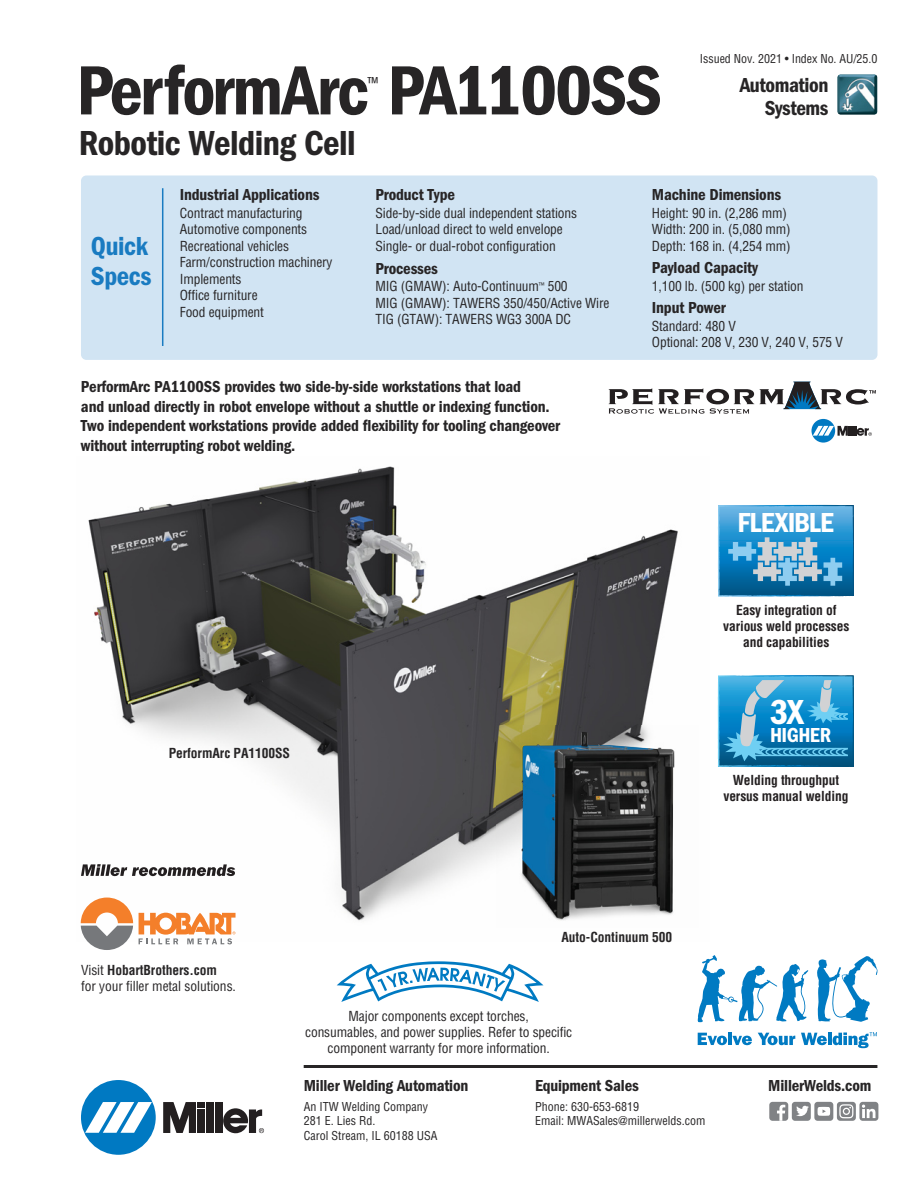
<style>
.page{position:relative;width:918px;height:1188px;background:#fff}
.page>*{position:absolute;margin:0;border:0;box-sizing:border-box;transform-origin:0 0}
.t1{font:72px "ITC Franklin Gothic Std Dm Cd";letter-spacing:-.025em;color:#272526}
.t2{font:36px "ITC Franklin Gothic Std Dm Cd";letter-spacing:-.015em;color:#272526}
.t3{font:36px "ITC Franklin Gothic Std Dm Cd";color:#fff}
.t4{font:28.5px "ITC Franklin Gothic Std Dm Cd";letter-spacing:-.025em;color:#fff}
.t5{font:27px/30px "ITC Franklin Gothic Std Dm Cd";letter-spacing:-.015em;color:#197bc1}
.t6{font:21px/22.5px "ITC Franklin Gothic Std Dm Cd";letter-spacing:-.02em;color:#272526;text-align:right}
.t7{font:21px "ITC Franklin Gothic Std Dm Cd";letter-spacing:-.025em;color:#fff}
.t8{font:16.5px/19.8px "ITC Franklin Gothic Std Dm Cd";letter-spacing:-.01em;color:#272526}
.t9{font:condensed 16.5px "ITC Franklin Gothic Std";color:#272526}
.t10{font:condensed 13.5px/16.5px "Helvetica";letter-spacing:-.01em;color:#272526}
.t11{font:700 condensed 13.5px/16.2px "Helvetica";letter-spacing:-.01em;color:#231f20;text-align:center}
.t12{font:700 condensed 13.5px "Helvetica";letter-spacing:-.005em;color:#272526}
.t13{font:condensed 12px/14.4px "Helvetica";color:#272526}
.s1{font-weight:700}
</style>
<div class="page">
<img style="left:80px;top:466px;width:598px;height:476px">
<hr style="left:304px;top:1065px;width:573px;height:3px;background:#272526">
<svg style="left:337px;top:961px;width:207px;height:41px"></svg>
<div style="left:81px;top:176px;width:796px;height:184px;background:#d1e4f3;border-radius:5px"></div>
<hr style="left:162px;top:188px;width:1px;height:158px;background:#197bc1">
<img style="left:837px;top:74px;width:41px;height:41px;border-radius:3px">
<div style="left:81px;top:1080px;width:75px;height:75px;background:#0079c2;border-radius:50%"></div>
<svg style="left:85px;top:1102px;width:67px;height:31px"></svg>
<div style="left:206px;top:1102px;width:8px;height:31px;background:#231f20"></div>
<div style="left:215px;top:1102px;width:7px;height:31px;background:#231f20"></div>
<div style="left:198px;top:1102px;width:7px;height:6px;background:#231f20"></div>
<div style="left:198px;top:1110px;width:7px;height:23px;background:#231f20"></div>
<svg style="left:163px;top:1102px;width:33px;height:31px"></svg>
<svg style="left:223px;top:1108px;width:41px;height:25px"></svg>
<div style="left:859px;top:1102px;width:19px;height:19px;background:#808285;border-radius:3px"></div>
<svg style="left:862px;top:1105px;width:13px;height:13px"></svg>
<div style="left:792px;top:1102px;width:19px;height:19px;background:#808285;border-radius:3px"></div>
<svg style="left:796px;top:1106px;width:13px;height:10px"></svg>
<div style="left:814px;top:1102px;width:19px;height:19px;background:#808285;border-radius:3px"></div>
<svg style="left:818px;top:1107px;width:12px;height:9px"></svg>
<div style="left:769px;top:1102px;width:19px;height:19px;background:#808285;border-radius:3px"></div>
<svg style="left:777px;top:1105px;width:8px;height:16px"></svg>
<svg style="left:837px;top:1102px;width:19px;height:19px"></svg>
<svg style="left:839px;top:1104px;width:14px;height:14px"></svg>
<svg style="left:609px;top:382px;width:267px;height:32px"></svg>
<svg style="left:811px;top:419px;width:24px;height:24px"></svg>
<svg style="left:813px;top:426px;width:59px;height:10px"></svg>
<svg style="left:817px;top:956px;width:61px;height:66px"></svg>
<svg style="left:697px;top:955px;width:111px;height:68px"></svg>
<svg style="left:698px;top:1033px;width:54px;height:12px"></svg>
<svg style="left:758px;top:1033px;width:37px;height:12px"></svg>
<svg style="left:801px;top:1033px;width:26px;height:12px"></svg>
<hr style="left:828px;top:1033px;width:4px;height:12px;background:#007ac2">
<svg style="left:833px;top:1032px;width:44px;height:16px"></svg>
<svg style="left:718px;top:505px;width:135px;height:92px;background:#4498c8"></svg>
<svg style="left:718px;top:675px;width:135px;height:92px;background:#3095c7"></svg>
<svg style="left:139px;top:913px;width:97px;height:31px"></svg>
<svg style="left:81px;top:898px;width:52px;height:52px"></svg>
<svg style="left:81px;top:864px;width:154px;height:12px"></svg>
<img style="left:496px;top:725px;width:182px;height:202px">
<img style="left:522px;top:732px;width:152px;height:186px">
<p class="t1" style="left:76px;top:66px;width:587px">PerformArc PA1100SS</p>
<p class="t9" style="left:367px;top:73px;width:13px">™</p>
<p class="t2" style="left:79px;top:131px;width:279px">Robotic Welding Cell</p>
<p class="t13" style="left:700px;top:52px;width:179px">Issued Nov. 2021 • Index No. AU/25.0</p>
<p class="t6" style="left:740px;top:76px;width:90px">Automation<br>Systems</p>
<p class="t5" style="left:91px;top:234px;width:62px">Quick<br>Specs</p>
<p class="t8" style="left:180px;top:186px;width:141px">Industrial Applications</p>
<p class="t10" style="left:180px;top:206px;width:154px">Contract manufacturing<br>Automotive components<br>Recreational vehicles<br>Farm/construction machinery<br>Implements<br>Office furniture<br>Food equipment</p>
<p class="t8" style="left:376px;top:186px;width:81px">Product Type</p>
<p class="t10" style="left:376px;top:206px;width:203px">Side-by-side dual independent stations<br>Load/unload direct to weld envelope<br>Single- or dual-robot configuration</p>
<p class="t8" style="left:376px;top:260px;width:64px">Processes</p>
<p class="t10" style="left:376px;top:279px;width:235px">MIG (GMAW): Auto-Continuum<sup>™</sup> 500<br>MIG (GMAW): TAWERS 350/450/Active Wire<br>TIG (GTAW): TAWERS WG3 300A DC</p>
<p class="t8" style="left:81px;top:378px;width:481px">PerformArc PA1100SS provides two side-by-side workstations that load<br>and unload directly in robot envelope without a shuttle or indexing function.<br>Two independent workstations provide added flexibility for tooling changeover without interrupting robot welding.</p>
<p class="t12" style="left:169px;top:748px;width:123px">PerformArc PA1100SS</p>
<p class="t8" style="left:652px;top:186px;width:131px">Machine Dimensions</p>
<p class="t10" style="left:652px;top:206px;width:140px">Height: 90 in. (2,286 mm)<br>Width: 200 in. (5,080 mm)<br>Depth: 168 in. (4,254 mm)</p>
<p class="t8" style="left:652px;top:259px;width:107px">Payload Capacity</p>
<p class="t10" style="left:652px;top:279px;width:153px">1,100 lb. (500 kg) per station</p>
<p class="t8" style="left:652px;top:299px;width:75px">Input Power</p>
<p class="t10" style="left:652px;top:319px;width:193px">Standard: 480 V<br>Optional: 208 V, 230 V, 240 V, 575 V</p>
<p class="t4" style="left:737px;top:505px;width:98px">FLEXIBLE</p>
<p class="t11" style="left:723px;top:603px;width:128px">Easy integration of various weld processes and capabilities</p>
<p class="t3" style="left:770px;top:691px;width:36px">3X</p>
<p class="t7" style="left:770px;top:723px;width:63px">HIGHER</p>
<p class="t11" style="left:723px;top:773px;width:127px">Welding throughput versus manual welding</p>
<p class="t10" style="left:81px;top:963px;width:156px">Visit <span class="s1">HobartBrothers.com<br></span>for your filler metal solutions.</p>
<p class="t12" style="left:561px;top:932px;width:112px">Auto-Continuum 500</p>
<p class="t10" style="left:305px;top:1009px;width:269px;text-align:center">Major components except torches,<br>consumables, and power supplies. Refer to specific component warranty for more information.</p>
<p class="t8" style="left:304px;top:1077px;width:166px">Miller Welding Automation</p>
<p class="t13" style="left:304px;top:1100px;width:135px">An ITW Welding Company<br>281 E. Lies Rd.<br>Carol Stream, IL 60188 USA</p>
<p class="t8" style="left:535px;top:1077px;width:105px">Equipment Sales</p>
<p class="t8" style="left:768px;top:1077px;width:105px">MillerWelds.com</p>
<p class="t13" style="left:535px;top:1100px;width:172px">Phone: 630-653-6819<br>Email: MWASales@millerwelds.com</p>
</div>
